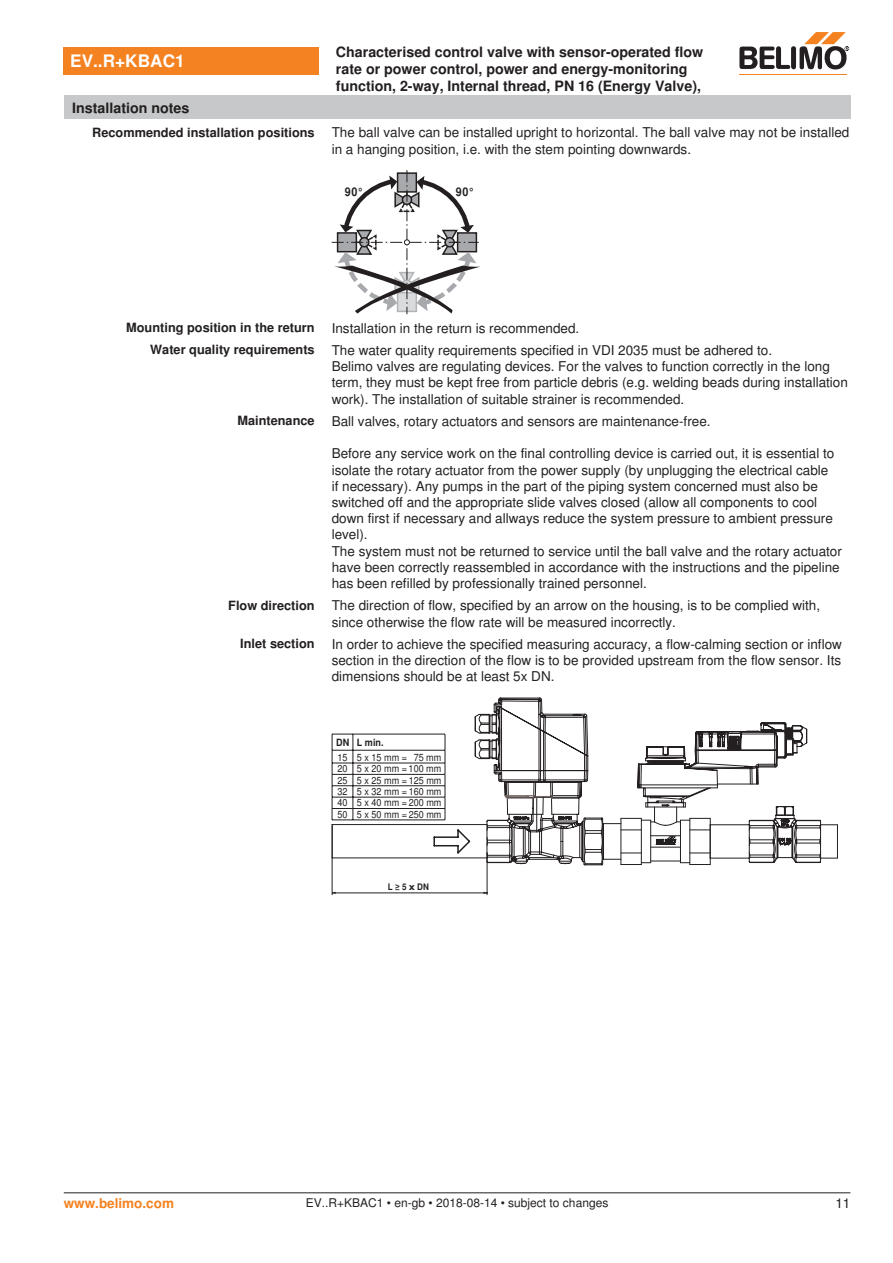
<style>
.page{position:relative;width:893px;height:1263px;background:#fff}
.page>*{position:absolute;margin:0;border:0;box-sizing:border-box;transform-origin:0 0}
.t1{font:700 17.25px "Nimbus Sans BEL";color:#fff}
.t2{font:700 14.25px/17.1px "Nimbus Sans BEL";color:#231f20}
.t3{font:13.5px/16.2px "Nimbus Sans BEL";color:#231f20}
.t4{font:700 13.5px "Nimbus Sans BEL";color:#f58220}
.t5{font:700 12.75px "Nimbus Sans BEL";color:#231f20}
.t6{font:12px "Nimbus Sans BEL";color:#231f20}
.t7{font:700 12px "Nimbus Sans BEL";color:#231f20;scale:.9 1}
.t8{font:10.05px/11.4px "Nimbus Sans BEL";color:#231f20;text-align:justify;scale:.91 1}
.t9{font:700 10.05px "Nimbus Sans BEL";color:#231f20;scale:.91 1}
.t10{font:700 9px "Nimbus Sans BEL";color:#231f20;scale:.9 1}
</style>
<div class="page">
<svg style="left:332px;top:170px;width:148px;height:144px"></svg>
<svg style="left:332px;top:698px;width:506px;height:167px"></svg>
<hr style="left:332px;top:826px;width:1px;height:69px;background:#231f20">
<hr style="left:487px;top:853px;width:1px;height:42px;background:#231f20">
<hr style="left:333px;top:893px;width:154px;height:1px;background:#231f20">
<div style="left:64px;top:47px;width:255px;height:27px;background:#f58220"></div>
<hr style="left:739px;top:74px;width:107px;height:1px;background:#f58220">
<svg style="left:739px;top:32px;width:110px;height:38px"></svg>
<div style="left:64px;top:96px;width:786px;height:23px;background:#c7c8ca"></div>
<hr style="left:64px;top:1192px;width:786px;height:1px;background:#231f20">
<p class="t1" style="left:70px;top:51px;width:116px">EV..R+KBAC1</p>
<p class="t2" style="left:336px;top:44px;width:369px">Characterised control valve with sensor-operated flow rate or power control, power and energy-monitoring function, 2-way, Internal thread, PN 16 (Energy Valve),</p>
<p class="t2" style="left:72px;top:100px;width:119px">Installation notes</p>
<p class="t5" style="left:92px;top:125px;width:224px">Recommended installation positions</p>
<p class="t3" style="left:332px;top:125px;width:519px">The ball valve can be installed upright to horizontal. The ball valve may not be installed in a hanging position, i.e. with the stem pointing downwards.</p>
<p class="t7" style="left:345px;top:184px;width:22px">90°</p>
<p class="t7" style="left:456px;top:184px;width:22px">90°</p>
<p class="t5" style="left:126px;top:320px;width:190px">Mounting position in the return</p>
<p class="t3" style="left:332px;top:320px;width:249px">Installation in the return is recommended.</p>
<p class="t5" style="left:150px;top:342px;width:166px">Water quality requirements</p>
<p class="t3" style="left:332px;top:342px;width:518px">The water quality requirements specified in VDI 2035 must be adhered to.<br>Belimo valves are regulating devices. For the valves to function correctly in the long term, they must be kept free from particle debris (e.g. welding beads during installation work). The installation of suitable strainer is recommended.</p>
<p class="t5" style="left:237px;top:413px;width:79px">Maintenance</p>
<p class="t3" style="left:332px;top:413px;width:380px">Ball valves, rotary actuators and sensors are maintenance-free.</p>
<p class="t3" style="left:332px;top:446px;width:512px">Before any service work on the final controlling device is carried out, it is essential to isolate the rotary actuator from the power supply (by unplugging the electrical cable<br>if necessary). Any pumps in the part of the piping system concerned must also be switched off and the appropriate slide valves closed (allow all components to cool down first if necessary and allways reduce the system pressure to ambient pressure level).<br>The system must not be returned to service until the ball valve and the rotary actuator have been correctly reassembled in accordance with the instructions and the pipeline has been refilled by professionally trained personnel.</p>
<p class="t5" style="left:228px;top:598px;width:88px">Flow direction</p>
<p class="t3" style="left:332px;top:598px;width:490px">The direction of flow, specified by an arrow on the housing, is to be complied with, since otherwise the flow rate will be measured incorrectly.</p>
<p class="t5" style="left:240px;top:636px;width:76px">Inlet section</p>
<p class="t3" style="left:332px;top:636px;width:512px;text-align:justify">In order to achieve the specified measuring accuracy, a flow-calming section or inflow section in the direction of the flow is to be provided upstream from the flow sensor. Its dimensions should be at least 5x DN.</p>
<p class="t9" style="left:336px;top:736px;width:54px">DN L min.</p>
<p class="t8" style="left:337px;top:753px;width:116px">15 5 x 15 mm = 75 mm 20 5 x 20 mm = 100 mm 25 5 x 25 mm = 125 mm 32 5 x 32 mm = 160 mm 40 5 x 40 mm = 200 mm 50 5 x 50 mm = 250 mm</p>
<p class="t10" style="left:388px;top:881px;width:47px">L ≥ 5 x DN</p>
<p class="t4" style="left:64px;top:1195px;width:112px">www.belimo.com</p>
<p class="t6" style="left:306px;top:1196px;width:304px">EV..R+KBAC1 • en-gb • 2018-08-14 • subject to changes</p>
<p class="t3" style="left:835px;top:1196px;width:17px">11</p>
</div>
